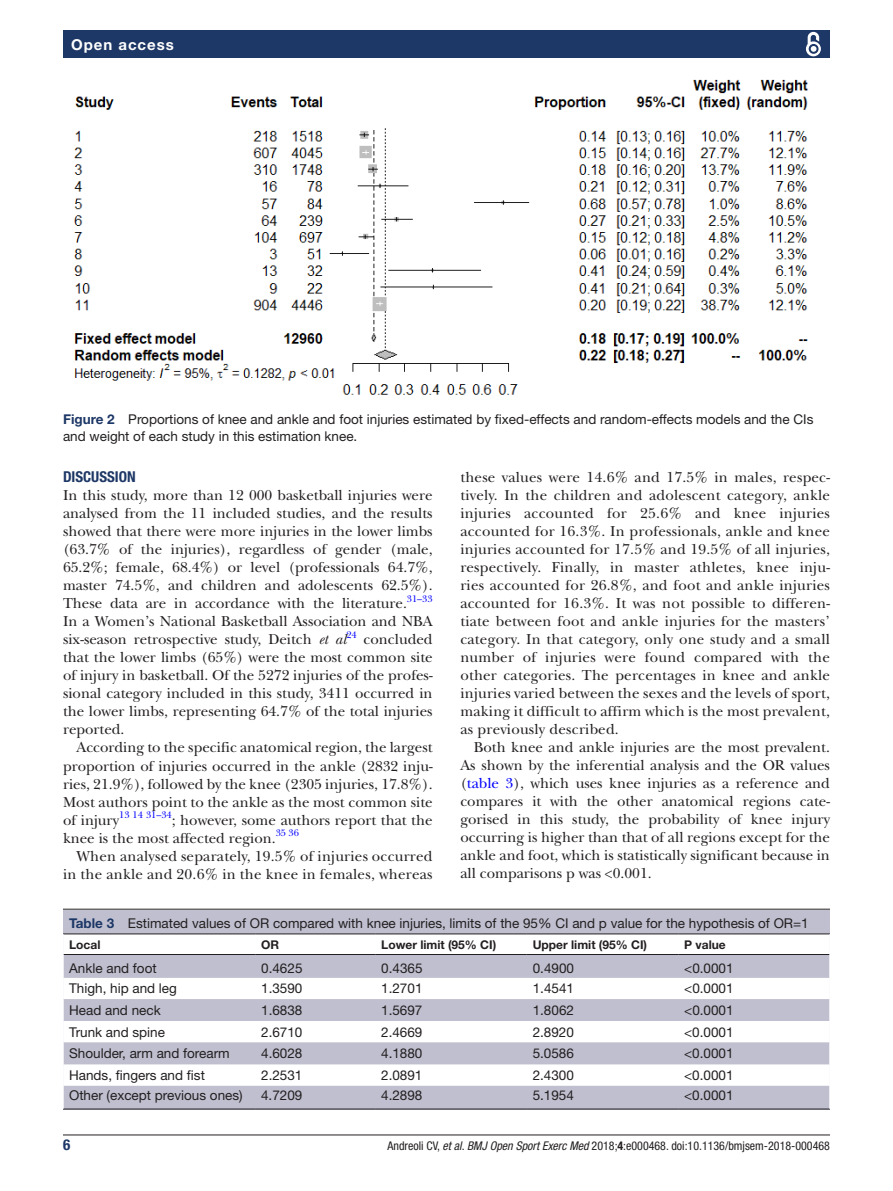
<style>
.page{position:relative;width:893px;height:1191px;background:#fff}
.page>*{position:absolute;margin:0;border:0;box-sizing:border-box;transform-origin:0 0}
.t1{font:15px/18px "New Baskerville";color:#231f20;text-align:justify}
.t2{font:700 condensed 15px "Helvetica Neue LT Std";color:#1d3766}
.t3{font:700 15px "Helvetica Neue LT Std";letter-spacing:.065em;color:#fff}
.t4{font:13.5px/16.5px "Helvetica Neue LT Std";color:#231f20}
.t5{font:condensed 12px "Helvetica Neue LT Std";color:#231f20}
.t6{font:700 12px "Helvetica Neue LT Std";color:#231f20}
.t7{font:9.9px "New Baskerville";color:#00f}
.s1{font-weight:700;color:#1d3766}
.s2{font-style:italic}
.s3{color:#00f}
.s4{font-weight:700}
</style>
<div class="page">
<hr style="left:63px;top:1134px;width:767px;height:1px;background:#231f20">
<div style="left:63px;top:31px;width:767px;height:27px;background:#1d3766"></div>
<svg style="left:806px;top:31px;width:15px;height:26px"></svg>
<img style="left:74px;top:79px;width:735px;height:316px">
<div style="left:63px;top:909px;width:767px;height:200px;background:#bfbfcf"></div>
<hr style="left:63px;top:908px;width:767px;height:1px;background:#231f20">
<div style="left:64px;top:934px;width:765px;height:20px;background:#fff"></div>
<svg style="left:64px;top:978px;width:765px;height:108px;fill:#fff"></svg>
<hr style="left:63px;top:933px;width:192px;height:1px;background:#231f20">
<hr style="left:63px;top:954px;width:192px;height:1px;background:#231f20">
<hr style="left:255px;top:933px;width:120px;height:1px;background:#231f20">
<hr style="left:255px;top:954px;width:120px;height:1px;background:#231f20">
<hr style="left:375px;top:933px;width:152px;height:1px;background:#231f20">
<hr style="left:375px;top:954px;width:152px;height:1px;background:#231f20">
<hr style="left:527px;top:933px;width:151px;height:1px;background:#231f20">
<hr style="left:527px;top:954px;width:151px;height:1px;background:#231f20">
<hr style="left:678px;top:933px;width:152px;height:1px;background:#231f20">
<hr style="left:678px;top:954px;width:152px;height:1px;background:#231f20">
<hr style="left:63px;top:1108px;width:192px;height:1px;background:#231f20">
<hr style="left:255px;top:1108px;width:120px;height:1px;background:#231f20">
<hr style="left:375px;top:1108px;width:152px;height:1px;background:#231f20">
<hr style="left:527px;top:1108px;width:151px;height:1px;background:#231f20">
<hr style="left:678px;top:1108px;width:152px;height:1px;background:#231f20">
<svg style="left:63px;top:934px;width:1px;height:174px"></svg>
<svg style="left:829px;top:934px;width:1px;height:174px"></svg>
<p class="t3" style="left:71px;top:35px;width:104px">Open access</p>
<p class="t4" style="left:63px;top:411px;width:752px"><span class="s1">Figure 2</span> Proportions of knee and ankle and foot injuries estimated by fixed-effects and random-effects models and the CIs and weight of each study in this estimation knee.</p>
<p class="t2" style="left:63px;top:468px;width:74px">DISCUSSION</p>
<p class="t1" style="left:63px;top:486px;width:371px">In this study, more than 12 000 basketball injuries were analysed from the 11 included studies, and the results showed that there were more injuries in the lower limbs (63.7% of the injuries), regardless of gender (male, 65.2%; female, 68.4%) or level (professionals 64.7%, master 74.5%, and children and adolescents 62.5%).<br>These data are in accordance with the literature.</p>
<p class="t7" style="left:407px;top:592px;width:27px">31–33</p>
<p class="t1" style="left:63px;top:612px;width:371px">In a Women’s National Basketball Association and NBA six-season retrospective study, Deitch <span class="s2">et al</span></p>
<p class="t7" style="left:346px;top:628px;width:12px">24</p>
<p class="t1" style="left:63px;top:630px;width:371px;text-indent:301px">concluded that the lower limbs (65%) were the most common site of injury in basketball. Of the 5272 injuries of the profes&shy;sional category included in this study, 3411 occurred in the lower limbs, representing 64.7% of the total injuries reported.</p>
<p class="t1" style="left:63px;top:738px;width:371px;text-indent:14px">According to the specific anatomical region, the largest proportion of injuries occurred in the ankle (2832 inju&shy;ries, 21.9%), followed by the knee (2305 injuries, 17.8%).<br>Most authors point to the ankle as the most common site of injury</p>
<p class="t7" style="left:119px;top:808px;width:54px">13 14 31–34</p>
<p class="t1" style="left:63px;top:810px;width:371px;text-indent:109px">; however, some authors report that the knee is the most affected region.</p>
<p class="t7" style="left:276px;top:826px;width:25px">35 36</p>
<p class="t1" style="left:63px;top:846px;width:371px;text-align:right">When analysed separately, 19.5% of injuries occurred in the ankle and 20.6% in the knee in females, whereas</p>
<p class="t1" style="left:460px;top:468px;width:371px">these values were 14.6% and 17.5% in males, respec&shy;tively. In the children and adolescent category, ankle injuries accounted for 25.6% and knee injuries accounted for 16.3%. In professionals, ankle and knee injuries accounted for 17.5% and 19.5% of all injuries, respectively. Finally, in master athletes, knee inju&shy;ries accounted for 26.8%, and foot and ankle injuries accounted for 16.3%. It was not possible to differen&shy;tiate between foot and ankle injuries for the masters’ category. In that category, only one study and a small number of injuries were found compared with the other categories. The percentages in knee and ankle injuries varied between the sexes and the levels of sport, making it difficult to affirm which is the most prevalent, as previously described.</p>
<p class="t1" style="left:460px;top:738px;width:371px;text-indent:14px">Both knee and ankle injuries are the most prevalent.<br>As shown by the inferential analysis and the OR values (<span class="s3">table 3</span>), which uses knee injuries as a reference and compares it with the other anatomical regions cate&shy;gorised in this study, the probability of knee injury occurring is higher than that of all regions except for the ankle and foot, which is statistically significant because in all comparisons p was &lt;0.001.</p>
<p class="t4" style="left:69px;top:914px;width:741px"><span class="s1">Table 3</span> Estimated values of OR compared with knee injuries, limits of the 95% CI and p value for the hypothesis of OR=1</p>
<p class="t6" style="left:69px;top:936px;width:33px">Local</p>
<p class="t6" style="left:261px;top:936px;width:19px">OR</p>
<p class="t6" style="left:381px;top:936px;width:117px">Lower limit (95% CI)</p>
<p class="t6" style="left:533px;top:936px;width:116px">Upper limit (95% CI)</p>
<p class="t6" style="left:684px;top:936px;width:43px">P value</p>
<p class="t4" style="left:69px;top:960px;width:89px">Ankle and foot</p>
<p class="t4" style="left:261px;top:960px;width:43px">0.4625</p>
<p class="t4" style="left:381px;top:960px;width:43px">0.4365</p>
<p class="t4" style="left:533px;top:960px;width:43px">0.4900</p>
<p class="t4" style="left:684px;top:960px;width:51px">&lt;0.0001</p>
<p class="t4" style="left:69px;top:980px;width:109px">Thigh, hip and leg</p>
<p class="t4" style="left:261px;top:980px;width:43px">1.3590</p>
<p class="t4" style="left:381px;top:980px;width:43px">1.2701</p>
<p class="t4" style="left:533px;top:980px;width:43px">1.4541</p>
<p class="t4" style="left:684px;top:980px;width:51px">&lt;0.0001</p>
<p class="t4" style="left:69px;top:1001px;width:93px">Head and neck</p>
<p class="t4" style="left:261px;top:1001px;width:43px">1.6838</p>
<p class="t4" style="left:381px;top:1001px;width:43px">1.5697</p>
<p class="t4" style="left:533px;top:1001px;width:43px">1.8062</p>
<p class="t4" style="left:684px;top:1001px;width:51px">&lt;0.0001</p>
<p class="t4" style="left:69px;top:1023px;width:97px">Trunk and spine</p>
<p class="t4" style="left:261px;top:1023px;width:43px">2.6710</p>
<p class="t4" style="left:381px;top:1023px;width:43px">2.4669</p>
<p class="t4" style="left:533px;top:1023px;width:43px">2.8920</p>
<p class="t4" style="left:684px;top:1023px;width:51px">&lt;0.0001</p>
<p class="t4" style="left:69px;top:1045px;width:162px">Shoulder, arm and forearm</p>
<p class="t4" style="left:261px;top:1045px;width:43px">4.6028</p>
<p class="t4" style="left:381px;top:1045px;width:43px">4.1880</p>
<p class="t4" style="left:533px;top:1045px;width:43px">5.0586</p>
<p class="t4" style="left:684px;top:1045px;width:51px">&lt;0.0001</p>
<p class="t4" style="left:69px;top:1066px;width:137px">Hands, fingers and fist</p>
<p class="t4" style="left:261px;top:1066px;width:43px">2.2531</p>
<p class="t4" style="left:381px;top:1066px;width:43px">2.0891</p>
<p class="t4" style="left:533px;top:1066px;width:43px">2.4300</p>
<p class="t4" style="left:684px;top:1066px;width:51px">&lt;0.0001</p>
<p class="t4" style="left:69px;top:1086px;width:175px">Other (except previous ones)</p>
<p class="t4" style="left:261px;top:1086px;width:43px">4.7209</p>
<p class="t4" style="left:381px;top:1086px;width:43px">4.2898</p>
<p class="t4" style="left:533px;top:1086px;width:43px">5.1954</p>
<p class="t4" style="left:684px;top:1086px;width:51px">&lt;0.0001</p>
<p class="t2" style="left:63px;top:1135px;width:9px">6</p>
<p class="t5" style="left:387px;top:1138px;width:444px">Andreoli CV, <span class="s2">et al</span>. <span class="s2">BMJ Open Sport Exerc Med</span> 2018;<span class="s4">4</span>:e000468. doi:10.1136/bmjsem-2018-000468</p>
</div>
